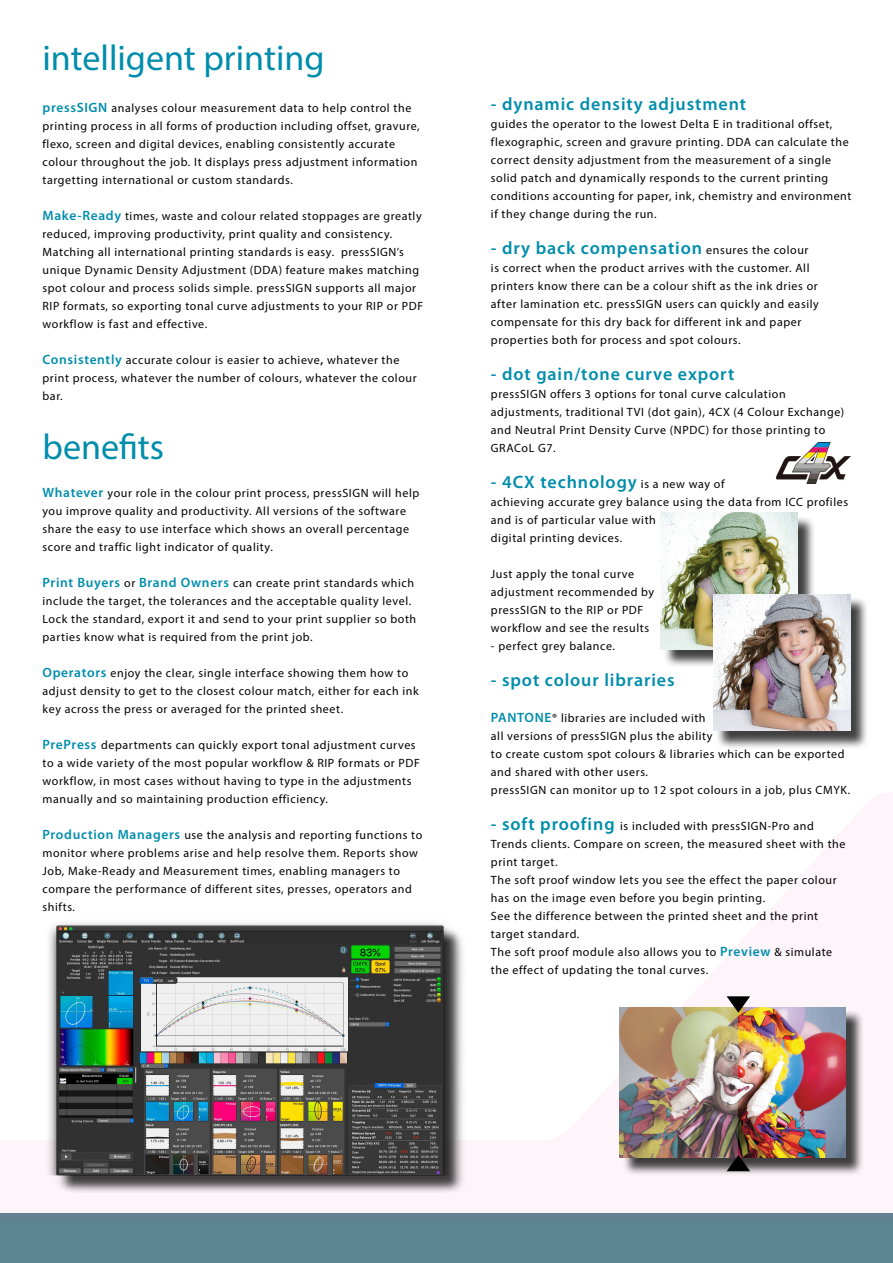
<style>
.page{position:relative;width:893px;height:1263px;background:#fff}
.page>*{position:absolute;margin:0;border:0;box-sizing:border-box;transform-origin:0 0}
.t1{font:36px "Myriad Pro";color:#008dac}
.t2{font:600 18px "Myriad Pro";letter-spacing:.05em;color:#008dac}
.t3{font:12px/18px "Myriad Pro";letter-spacing:.05em;color:#000}
.s1{font-weight:600;font-size:13.5px;color:#008dac}
.s2{font-weight:600}
.s3{font-weight:400;font-size:12px;color:#000}
.s4{font-weight:600;font-size:18px;color:#008dac}
</style>
<div class="page">
<div style="left:0;top:1214px;width:893px;height:49px;background:#5b8694"></div>
<div style="left:663px;top:515px;width:153px;height:153px;background:#000;opacity:.75"></div>
<img style="left:660px;top:513px;width:137px;height:136px">
<div style="left:715px;top:596px;width:154px;height:154px;background:#000;opacity:.75"></div>
<img style="left:713px;top:594px;width:137px;height:137px">
<div style="left:622px;top:1009px;width:242px;height:168px;background:#000;opacity:.75"></div>
<img style="left:620px;top:1007px;width:226px;height:151px">
<svg style="left:727px;top:996px;width:23px;height:17px"></svg>
<svg style="left:727px;top:1155px;width:23px;height:16px"></svg>
<img style="left:776px;top:442px;width:74px;height:41px">
<div style="left:51px;top:925px;width:419px;height:269px;background:#000;opacity:.75"></div>
<img style="left:44px;top:922px;width:414px;height:253px">
<h1 class="t1" style="left:43px;top:35px;width:284px">intelligent printing</h1>
<p class="t3" style="left:43px;top:99px;width:379px"><span class="s1">pressSIGN</span> analyses colour measurement data to help control the printing process in all forms of production including offset, gravure, flexo, screen and digital devices, enabling consistently accurate colour throughout the job. It displays press adjustment information targetting international or custom standards.</p>
<p class="t3" style="left:43px;top:207px;width:382px"><span class="s1">Make-Ready</span> times, waste and colour related stoppages are greatly reduced, improving productivity, print quality and consistency.<br>Matching all international printing standards is easy. pressSIGN’s unique Dynamic Density Adjustment (DDA) feature makes matching spot colour and process solids simple. pressSIGN supports all major RIP formats, so exporting tonal curve adjustments to your RIP or PDF workflow is fast and effective.</p>
<p class="t3" style="left:43px;top:351px;width:376px"><span class="s1">Consistently</span> accurate colour is easier to achieve<span class="s2">,</span> whatever the print process, whatever the number of colours, whatever the colour bar.</p>
<h1 class="t1" style="left:43px;top:425px;width:123px">benefits</h1>
<p class="t3" style="left:43px;top:483px;width:378px"><span class="s1">Whatever</span> your role in the colour print process, pressSIGN will help you improve quality and productivity. All versions of the software share the easy to use interface which shows an overall percentage score and traffic light indicator of quality.</p>
<p class="t3" style="left:43px;top:573px;width:375px"><span class="s1">Print Buyers</span> or <span class="s1">Brand Owners</span> can create print standards which include the target, the tolerances and the acceptable quality level.<br>Lock the standard, export it and send to your print supplier so both parties know what is required from the print job.</p>
<p class="t3" style="left:43px;top:663px;width:378px"><span class="s1">Operators</span> enjoy the clear, single interface showing them how to adjust density to get to the closest colour match, either for each ink key across the press or averaged for the printed sheet.</p>
<p class="t3" style="left:43px;top:735px;width:379px"><span class="s1">PrePress</span> departments can quickly export tonal adjustment curves to a wide variety of the most popular workflow &amp; RIP formats or PDF workflow, in most cases without having to type in the adjustments manually and so maintaining production efficiency.</p>
<p class="t3" style="left:43px;top:825px;width:381px"><span class="s1">Production Managers</span> use the analysis and reporting functions to monitor where problems arise and help resolve them. Reports show Job, Make-Ready and Measurement times, enabling managers to compare the performance of different sites, presses, operators and shifts.</p>
<h2 class="t2" style="left:491px;top:93px;width:257px">- dynamic density adjustment</h2>
<p class="t3" style="left:491px;top:115px;width:362px">guides the operator to the lowest Delta E in traditional offset, flexographic, screen and gravure printing. DDA can calculate the correct density adjustment from the measurement of a single solid patch and dynamically responds to the current printing conditions accounting for paper, ink, chemistry and environment if they change during the run.</p>
<h2 class="t2" style="left:491px;top:237px;width:319px">- dry back compensation <span class="s3">ensures the colour</span></h2>
<p class="t3" style="left:491px;top:259px;width:329px">is correct when the product arrives with the customer. All printers know there can be a colour shift as the ink dries or after lamination etc. pressSIGN users can quickly and easily compensate for this dry back for different ink and paper properties both for process and spot colours.</p>
<h2 class="t2" style="left:491px;top:363px;width:245px">- dot gain/tone curve export</h2>
<p class="t3" style="left:491px;top:385px;width:355px">pressSIGN offers 3 options for tonal curve calculation adjustments, traditional TVI (dot gain), 4CX (4 Colour Exchange) and Neutral Print Density Curve (NPDC) for those printing to GRACoL G7.</p>
<h2 class="t2" style="left:491px;top:471px;width:235px">- 4CX technology <span class="s3">is a new way of</span></h2>
<p class="t3" style="left:491px;top:493px;width:359px">achieving accurate grey balance using the data from ICC profiles and is of particular value with<br>digital printing devices.</p>
<p class="t3" style="left:491px;top:565px;width:165px">Just apply the tonal curve adjustment recommended by pressSIGN to the RIP or PDF workflow and see the results</p>
<p class="t3" style="left:491px;top:637px;width:126px">- perfect grey balance.</p>
<h2 class="t2" style="left:491px;top:669px;width:185px">- spot colour libraries</h2>
<p class="t3" style="left:491px;top:709px;width:361px"><span class="s1">PANTONE</span>® libraries are included with<br>all versions of pressSIGN plus the ability<br>to create custom spot colours &amp; libraries which can be exported and shared with other users.<br>pressSIGN can monitor up to 12 spot colours in a job, plus CMYK.</p>
<p class="t3" style="left:491px;top:817px;width:356px"><span class="s4">- soft proofing</span> is included with pressSIGN-Pro and Trends clients. Compare on screen, the measured sheet with the print target.<br>The soft proof window lets you see the effect the paper colour has on the image even before you begin printing.<br>See the difference between the printed sheet and the print target standard.<br>The soft proof module also allows you to <span class="s1">Preview</span> &amp; simulate the effect of updating the tonal curves.</p>
</div>
